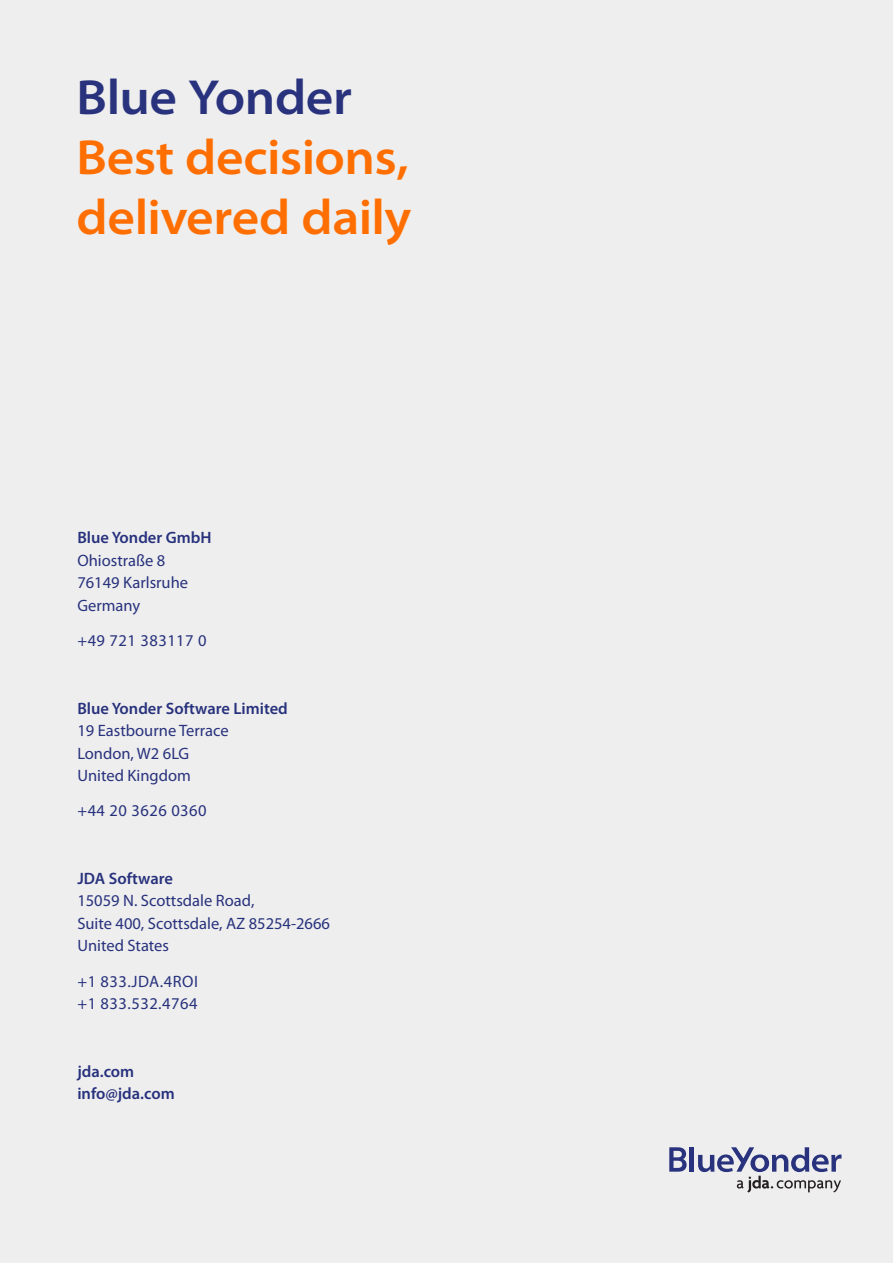
<style>
.page{position:relative;width:893px;height:1263px;background:#eee}
.page>*{position:absolute;margin:0;border:0;box-sizing:border-box;transform-origin:0 0}
.t1{font:600 semi-expanded 49.5px/60px "Myriad Pro";letter-spacing:-.01em;color:#ff6e00}
.t2{font:600 semi-expanded 49.5px "Myriad Pro";letter-spacing:-.01em;color:#28327d}
.t3{font:16.5px/22.5px "Myriad Pro";color:#28327d}
.t4{font:600 16.5px/22.5px "Myriad Pro";color:#28327d}
.t5{font:16.5px/22.5px "Myriad Pro";letter-spacing:.03em;color:#28327d}
</style>
<div class="page">
<hr style="left:690px;top:1147px;width:4px;height:25px;background:#29337d">
<svg style="left:669px;top:1147px;width:18px;height:25px"></svg>
<svg style="left:698px;top:1147px;width:143px;height:45px"></svg>
<h1 class="t2" style="left:77px;top:69px;width:277px">Blue Yonder</h1>
<h1 class="t1" style="left:77px;top:128px;width:336px">Best decisions, delivered daily</h1>
<p class="t4" style="left:77px;top:526px;width:136px">Blue Yonder GmbH</p>
<p class="t3" style="left:77px;top:549px;width:112px">Ohiostraße 8<br>76149 Karlsruhe<br>Germany</p>
<p class="t5" style="left:77px;top:629px;width:131px">+49 721 383117 0</p>
<p class="t4" style="left:77px;top:696px;width:212px">Blue Yonder Software Limited</p>
<p class="t3" style="left:77px;top:719px;width:153px">19 Eastbourne Terrace<br>London, W2 6LG<br>United Kingdom</p>
<p class="t5" style="left:77px;top:799px;width:131px">+44 20 3626 0360</p>
<p class="t4" style="left:77px;top:867px;width:97px">JDA Software</p>
<p class="t3" style="left:77px;top:889px;width:254px">15059 N. Scottsdale Road,<br>Suite 400, Scottsdale, AZ 85254-2666<br>United States</p>
<p class="t5" style="left:77px;top:969px;width:122px">+1 833.JDA.4ROI +1 833.532.4764</p>
<p class="t4" style="left:77px;top:1059px;width:99px">jda.com info@jda.com</p>
</div>
